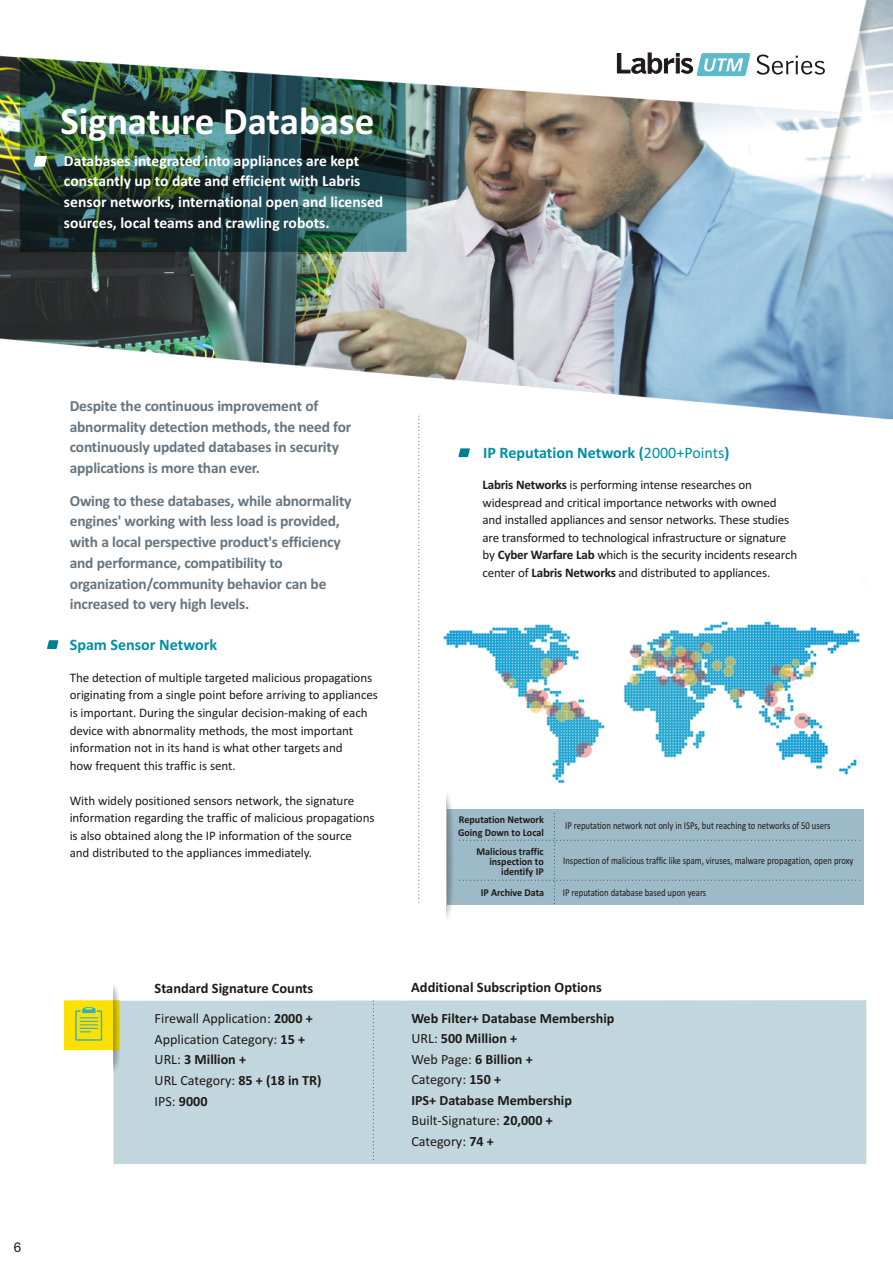
<style>
.page{position:relative;width:893px;height:1263px;background:#fff}
.page>*{position:absolute;margin:0;border:0;box-sizing:border-box;transform-origin:0 0}
.t1{font:700 39px "Calibri";color:#fff}
.t2{font:700 16.05px "Calibri";color:#008fa3}
.t3{font:700 15.6px/20.9px "Calibri";color:#fff}
.t4{font:700 15.45px/20.7px "Calibri";letter-spacing:-.015em;color:#667580}
.t5{font:700 14.4px "Calibri";color:#1f1a17}
.t6{font:700 14.1px/20.5px "Calibri";color:#1f1a17}
.t7{font:14.1px/20.9px "Calibri";color:#1f1a17}
.t8{font:13.5px "Arial";color:#1f1a17}
.t9{font:13.05px/17.5px "Calibri";letter-spacing:-.01em;color:#1f1a17}
.t10{font:10.5px "Calibri";color:#1f1a17;scale:.83 1}
.t11{font:700 10.5px/10.2px "Calibri";color:#1f1a17;scale:.96 1}
.s1{font-weight:700}
.s2{font-weight:400}
</style>
<div class="page">
<img style="left:0;top:0;width:893px;height:507px">
<svg style="left:34px;top:156px;width:13px;height:11px"></svg>
<div style="left:113px;top:1000px;width:753px;height:164px;background:#c2d6de"></div>
<div style="left:64px;top:1000px;width:56px;height:50px;background:#fce000"></div>
<div style="left:113px;top:982px;width:7px;height:92px;background:#969494;opacity:.98"></div>
<div style="left:75px;top:1010px;width:27px;height:31px;border:1px solid #2bb0cc"></div>
<svg style="left:80px;top:1007px;width:18px;height:25px"></svg>
<svg style="left:756px;top:54px;width:69px;height:21px"></svg>
<svg style="left:617px;top:52px;width:133px;height:24px"></svg>
<svg style="left:373px;top:1001px;width:1px;height:161px"></svg>
<img style="left:443px;top:621px;width:421px;height:189px">
<div style="left:447px;top:809px;width:416px;height:95px;background:#9cbac7"></div>
<svg style="left:459px;top:813px;width:401px;height:91px"></svg>
<div style="left:447px;top:790px;width:7px;height:132px;background:#969494;opacity:.98"></div>
<svg style="left:47px;top:640px;width:11px;height:9px"></svg>
<svg style="left:418px;top:416px;width:1px;height:487px"></svg>
<svg style="left:458px;top:448px;width:12px;height:9px"></svg>
<h1 class="t1" style="left:60px;top:109px;width:315px">Signature Database</h1>
<p class="t3" style="left:64px;top:152px;width:321px">Databases integrated into appliances are kept constantly up to date and efficient with Labris sensor networks, international open and licensed sources, local teams and crawling robots.</p>
<p class="t8" style="left:14px;top:1239px;width:9px">6</p>
<p class="t4" style="left:70px;top:397px;width:283px">Despite the continuous improvement of abnormality detection methods, the need for continuously updated databases in security applications is more than ever.</p>
<p class="t4" style="left:70px;top:492px;width:283px">Owing to these databases, while abnormality engines' working with less load is provided, with a local perspective product's efficiency and performance, compatibility to organization/community behavior can be increased to very high levels.</p>
<p class="t2" style="left:70px;top:640px;width:149px">Spam Sensor Network</p>
<p class="t9" style="left:70px;top:670px;width:310px">The detection of multiple targeted malicious propagations originating from a single point before arriving to appliances is important. During the singular decision-making of each device with abnormality methods, the most important information not in its hand is what other targets and<br>how frequent this traffic is sent.</p>
<p class="t9" style="left:70px;top:793px;width:306px">With widely positioned sensors network, the signature information regarding the traffic of malicious propagations is also obtained along the IP information of the source and distributed to the appliances immediately.</p>
<p class="t5" style="left:155px;top:983px;width:160px">Standard Signature Counts</p>
<p class="t7" style="left:155px;top:1009px;width:168px">Firewall Application: <span class="s1">2000 +<br></span>Application Category: <span class="s1">15 +<br></span>URL: <span class="s1">3 Million +<br></span>URL Category: <span class="s1">85 + (18 in TR)<br></span>IPS: <span class="s1">9000</span></p>
<p class="t2" style="left:483px;top:448px;width:248px">IP Reputation Network (<span class="s2">2000+Points</span>)</p>
<p class="t9" style="left:483px;top:478px;width:316px"><span class="s1">Labris Networks</span> is performing intense researches on widespread and critical importance networks with owned and installed appliances and sensor networks. These studies are transformed to technological infrastructure or signature by <span class="s1">Cyber Warfare Lab</span> which is the security incidents research center of <span class="s1">Labris Networks</span> and distributed to appliances.</p>
<p class="t11" style="left:458px;top:814px;width:91px;line-height:12.8px">Reputation Network<br>Going Down to Local</p>
<p class="t11" style="left:476px;top:847px;width:72px;text-align:right">Malicious traffic inspection to identify IP</p>
<p class="t11" style="left:481px;top:888px;width:68px">IP Archive Data</p>
<p class="t10" style="left:565px;top:822px;width:321px">IP reputation network not only in ISPs, but reaching to networks of 50 users</p>
<p class="t10" style="left:563px;top:857px;width:351px">Inspection of malicious traffic like spam, viruses, malware propagation, open proxy</p>
<p class="t10" style="left:563px;top:889px;width:174px">IP reputation database based upon years</p>
<p class="t5" style="left:411px;top:983px;width:192px">Additional Subscription Options</p>
<p class="t6" style="left:411px;top:1009px;width:205px">Web Filter+ Database Membership<br><span class="s2">URL:</span> 500 Million +<br><span class="s2">Web Page:</span> 6 Billion +<br><span class="s2">Category:</span> 150 +<br>IPS+ Database Membership<br><span class="s2">Built-Signature:</span> 20,000 +<br><span class="s2">Category:</span> 74 +</p>
</div>
